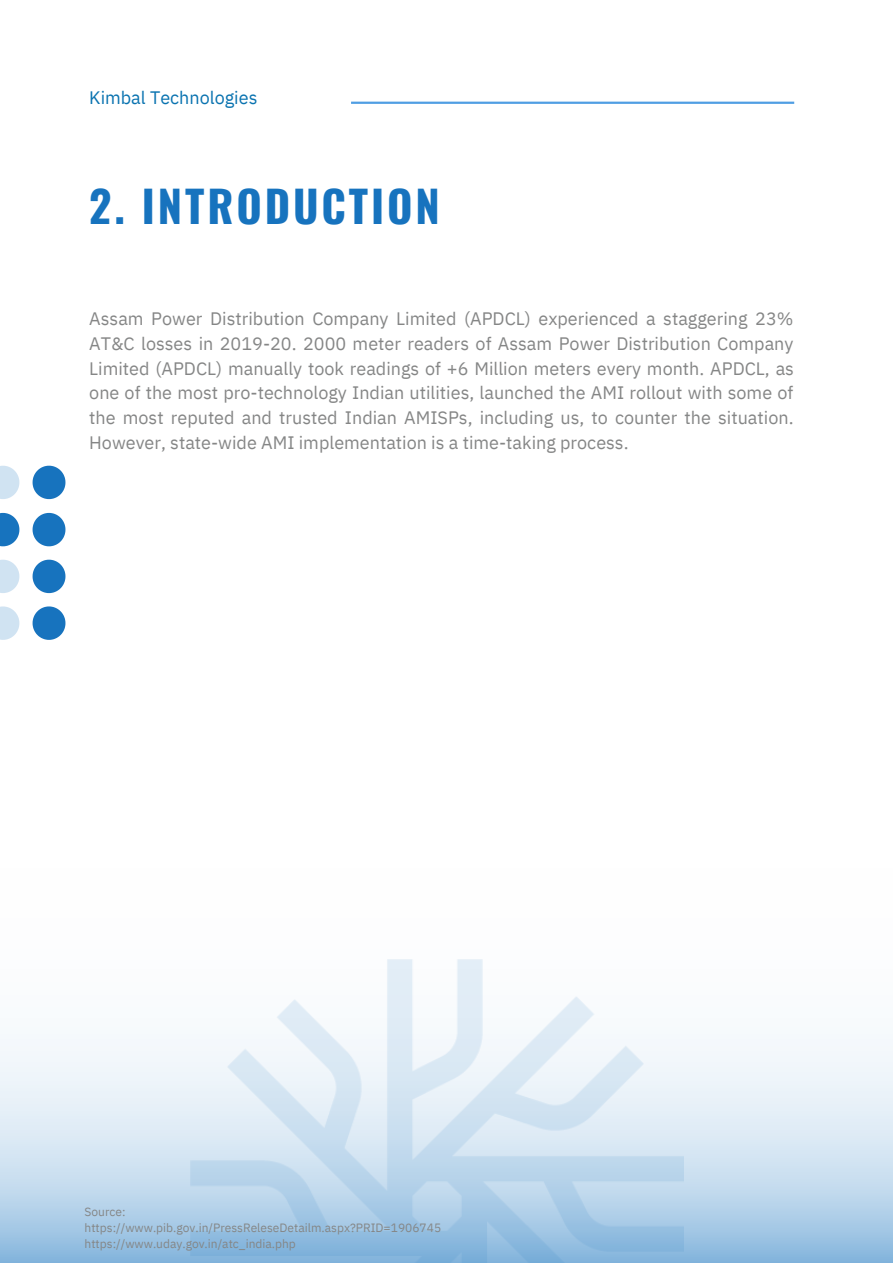
<style>
.page{position:relative;width:893px;height:1264px;background:#fff}
.page>*{position:absolute;margin:0;border:0;box-sizing:border-box;transform-origin:0 0}
.t1{font:700 43.5px "Oswald";letter-spacing:.065em;color:#1773be}
.t2{font:18px/24.8px "IBM Plex Sans";color:#858686;text-align:justify}
.t3{font:18px "IBM Plex Sans";color:#0a73b0}
.t4{font:12px "IBM Plex Sans";color:#858686}
</style>
<div class="page">
<svg style="left:0;top:1039px;width:892px;height:223px"></svg>
<svg style="left:0;top:465px;width:19px;height:34px"></svg>
<svg style="left:33px;top:465px;width:32px;height:34px"></svg>
<svg style="left:0;top:513px;width:19px;height:33px"></svg>
<svg style="left:33px;top:513px;width:32px;height:33px"></svg>
<svg style="left:0;top:559px;width:19px;height:34px"></svg>
<svg style="left:33px;top:559px;width:32px;height:34px"></svg>
<svg style="left:0;top:606px;width:19px;height:34px"></svg>
<svg style="left:33px;top:606px;width:32px;height:34px"></svg>
<hr style="left:351px;top:102px;width:443px;height:2px;background:#509ee3">
<img style="left:191px;top:959px;width:492px;height:303px">
<p class="t3" style="left:89px;top:86px;width:170px">Kimbal Technologies</p>
<p class="t1" style="left:89px;top:172px;width:352px">2. INTRODUCTION</p>
<p class="t2" style="left:89px;top:306px;width:706px">Assam Power Distribution Company Limited (APDCL) experienced a staggering 23% AT&amp;C losses in 2019-20. 2000 meter readers of Assam Power Distribution Company Limited (APDCL) manually took readings of +6 Million meters every month. APDCL, as one of the most pro-technology Indian utilities, launched the AMI rollout with some of the most reputed and trusted Indian AMISPs, including us, to counter the situation.<br>However, state-wide AMI implementation is a time-taking process.</p>
<p class="t4" style="left:85px;top:1203px;width:43px">Source:</p>
<p class="t4" style="left:85px;top:1219px;width:358px">https://www.pib.gov.in/PressReleseDetailm.aspx?PRID=1906745</p>
<p class="t4" style="left:85px;top:1235px;width:213px">https://www.uday.gov.in/atc_india.php</p>
</div>
